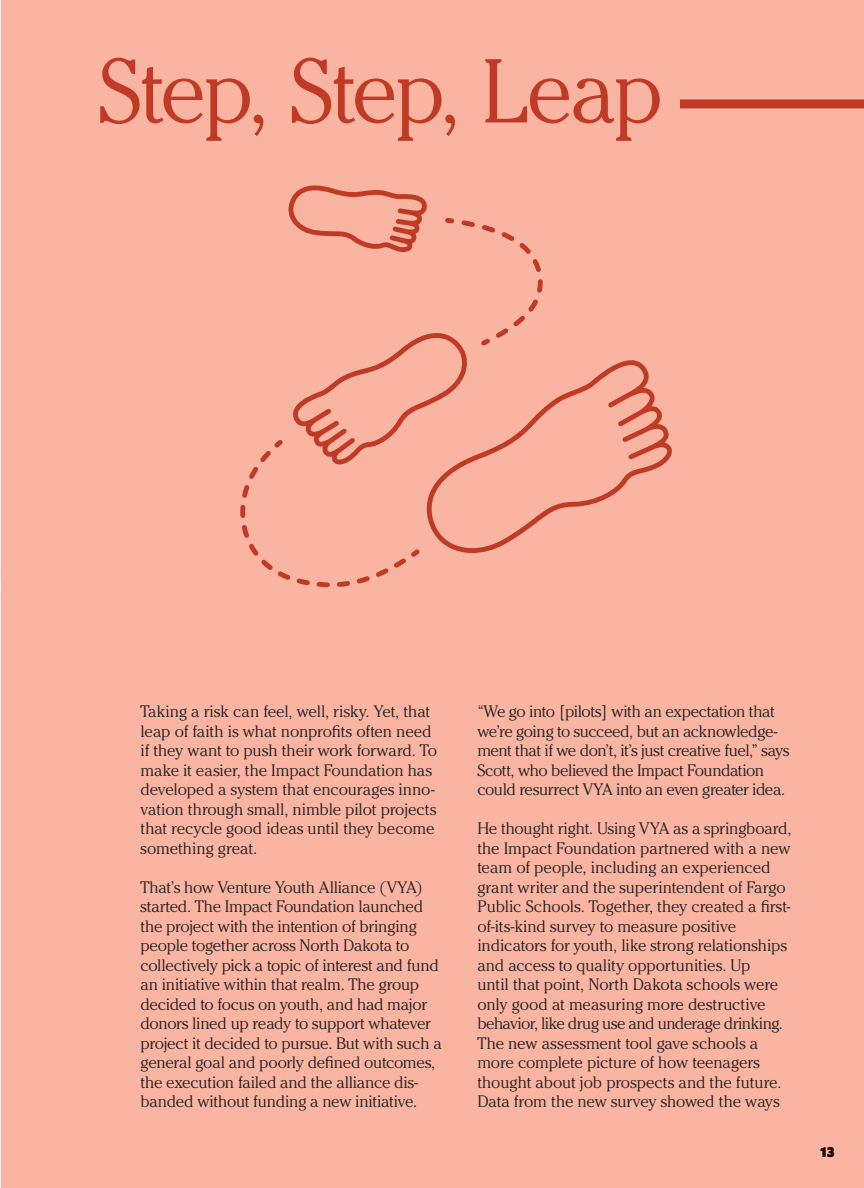
<style>
.page{position:relative;width:864px;height:1188px;background:#fff}
.page>*{position:absolute;margin:0;border:0;box-sizing:border-box;transform-origin:0 0}
.t1{font:300 90px "Cheltenham";letter-spacing:-.035em;color:#c03b26}
.t2{font:300 16.5px/19.5px "Cheltenham";letter-spacing:-.015em;color:#231f20}
.t3{font:900 13.5px "Azo Sans";color:#231f20}
</style>
<div class="page">
<div style="left:1px;top:0;width:863px;height:1188px;background:#f9b4a2"></div>
<div style="left:680px;top:99px;width:184px;height:9px;background:#c03b26"></div>
<div style="left:821px;top:1146px;width:13px;height:10px;background:#f9b4a2"></div>
<svg style="left:287px;top:183px;width:140px;height:69px;background:#ed9a88"></svg>
<svg style="left:292px;top:331px;width:176px;height:133px;background:#f1a592"></svg>
<svg style="left:425px;top:359px;width:247px;height:194px;background:#f3a996"></svg>
<svg style="left:240px;top:505px;width:5px;height:13px"></svg>
<svg style="left:242px;top:525px;width:48px;height:55px;background:#f3a996"></svg>
<svg style="left:337px;top:581px;width:13px;height:6px"></svg>
<svg style="left:242px;top:485px;width:8px;height:13px"></svg>
<svg style="left:316px;top:582px;width:14px;height:5px"></svg>
<svg style="left:249px;top:440px;width:34px;height:39px"></svg>
<svg style="left:296px;top:578px;width:14px;height:7px"></svg>
<svg style="left:356px;top:549px;width:64px;height:34px;background:#f3a895"></svg>
<svg style="left:445px;top:218px;width:9px;height:5px"></svg>
<svg style="left:461px;top:220px;width:14px;height:7px"></svg>
<svg style="left:537px;top:279px;width:5px;height:14px"></svg>
<svg style="left:482px;top:225px;width:13px;height:7px"></svg>
<svg style="left:501px;top:232px;width:40px;height:40px;background:#f2a693"></svg>
<svg style="left:481px;top:299px;width:57px;height:46px;background:#f4a997"></svg>
<h1 class="t1" style="left:98px;top:39px;width:566px">Step, Step, Leap</h1>
<p class="t2" style="left:140px;top:701px;width:298px">Taking a risk can feel, well, risky. Yet, that leap of faith is what nonprofts often need if they want to push their work forward. To make it easier, the Impact Foundation has developed a system that encourages inno&shy;vation through small, nimble pilot projects that recycle good ideas until they become something great.</p>
<p class="t2" style="left:140px;top:877px;width:303px">That’s how Venture Youth Alliance (VYA) started. The Impact Foundation launched the project with the intention of bringing people together across North Dakota to collectively pick a topic of interest and fund an initiative within that realm. The group decided to focus on youth, and had major donors lined up ready to support whatever project it decided to pursue. But with such a general goal and poorly defned outcomes, the execution failed and the alliance dis&shy;banded without funding a new initiative.</p>
<p class="t2" style="left:477px;top:701px;width:314px">“We go into [pilots] with an expectation that we’re going to succeed, but an acknowledge&shy;ment that if we don’t, it’s just creative fuel,” says Scott, who believed the Impact Foundation could resurrect VYA into an even greater idea.</p>
<p class="t2" style="left:477px;top:819px;width:315px">He thought right. Using VYA as a springboard, the Impact Foundation partnered with a new team of people, including an experienced grant writer and the superintendent of Fargo Public Schools. Together, they created a frst&shy;of-its-kind survey to measure positive indicators for youth, like strong relationships and access to quality opportunities. Up<br>until that point, North Dakota schools were only good at measuring more destructive behavior, like drug use and underage drinking.<br>The new assessment tool gave schools a more complete picture of how teenagers thought about job prospects and the future.<br>Data from the new survey showed the ways</p>
<p class="t3" style="left:820px;top:1142px;width:16px">13</p>
</div>
